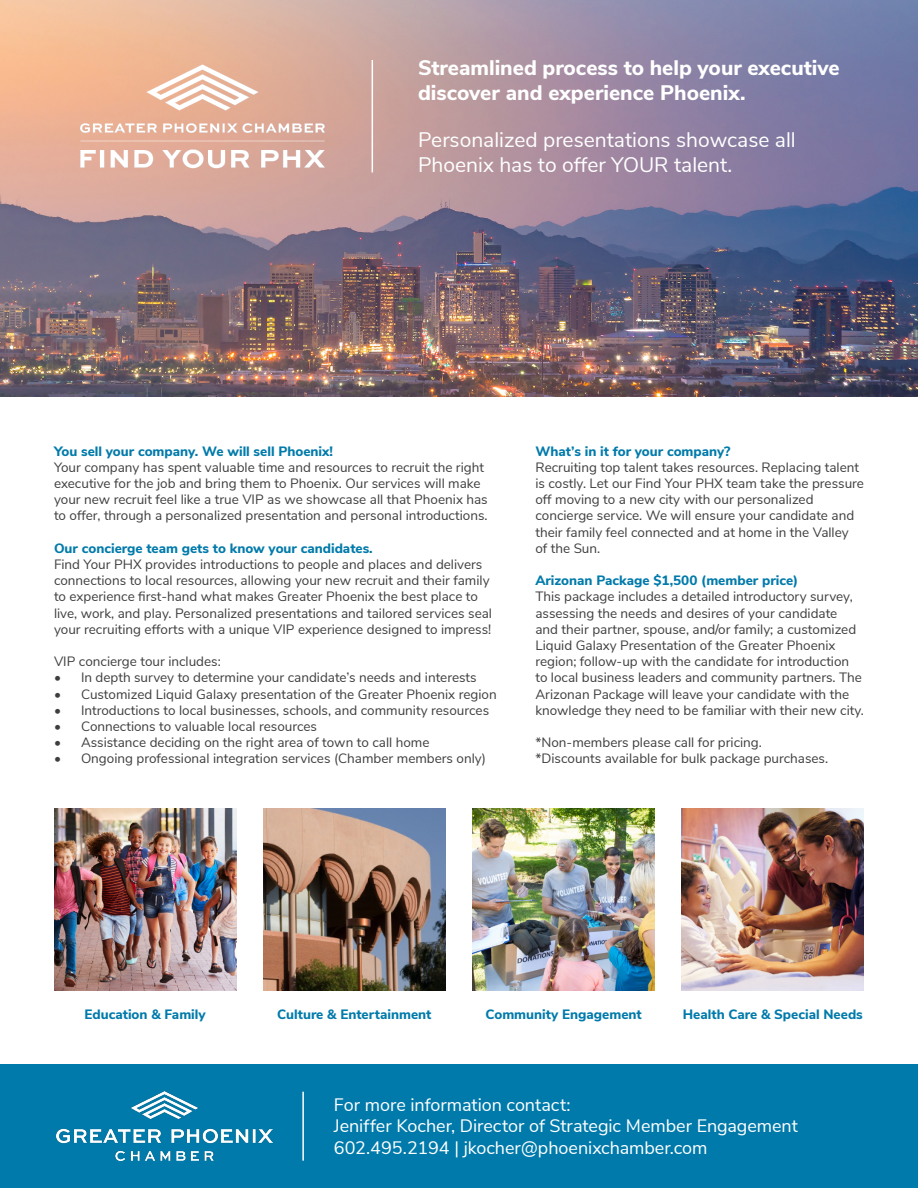
<style>
.page{position:relative;width:918px;height:1188px;background:#fff}
.page>*{position:absolute;margin:0;border:0;box-sizing:border-box;transform-origin:0 0}
.t1{font:800 21px "Nunito Sans";color:#fff}
.t2{font:21px/25.2px "Nunito Sans";color:#fff}
.t3{font:18px/21.6px "Nunito Sans";letter-spacing:-.005em;color:#fff}
.t4{font:13.5px/16.2px "Nunito Sans";color:#3e3e3f}
.t5{font:800 13.5px "Nunito Sans";color:#007aaa}
</style>
<div class="page">
<img style="left:0;top:0;width:918px;height:397px">
<img style="left:54px;top:808px;width:182px;height:183px">
<img style="left:472px;top:808px;width:183px;height:183px">
<img style="left:682px;top:808px;width:182px;height:183px">
<img style="left:263px;top:808px;width:182px;height:183px">
<img style="left:78px;top:64px;width:249px;height:105px">
<hr style="left:372px;top:60px;width:1px;height:112px;background:#fff">
<div style="left:0;top:1064px;width:918px;height:124px;background:#007aaa"></div>
<img style="left:56px;top:1092px;width:216px;height:69px">
<hr style="left:302px;top:1092px;width:2px;height:69px;background:#fff">
<p class="t1" style="left:418px;top:53px;width:423px">Streamlined process to help your executive</p>
<p class="t1" style="left:418px;top:78px;width:329px">discover and experience Phoenix.</p>
<p class="t2" style="left:418px;top:126px;width:379px">Personalized presentations showcase all<br>Phoenix has to offer YOUR talent.</p>
<p class="t5" style="left:54px;top:441px;width:281px">You sell your company. We will sell Phoenix!</p>
<p class="t4" style="left:54px;top:458px;width:435px">Your company has spent valuable time and resources to recruit the right executive for the job and bring them to Phoenix. Our services will make your new recruit feel like a true VIP as we showcase all that Phoenix has to offer, through a personalized presentation and personal introductions.</p>
<p class="t5" style="left:54px;top:538px;width:320px">Our concierge team gets to know your candidates.</p>
<p class="t4" style="left:54px;top:555px;width:440px">Find Your PHX provides introductions to people and places and delivers connections to local resources, allowing your new recruit and their family to experience first-hand what makes Greater Phoenix the best place to live, work, and play. Personalized presentations and tailored services seal your recruiting efforts with a unique VIP experience designed to impress!</p>
<p class="t4" style="left:54px;top:653px;width:168px">VIP concierge tour includes:</p>
<p class="t4" style="left:54px;top:669px;width:424px">• In depth survey to determine your candidate’s needs and interests</p>
<p class="t4" style="left:54px;top:685px;width:444px">• Customized Liquid Galaxy presentation of the Greater Phoenix region</p>
<p class="t4" style="left:54px;top:701px;width:437px">• Introductions to local businesses, schools, and community resources</p>
<p class="t4" style="left:54px;top:717px;width:265px">• Connections to valuable local resources</p>
<p class="t4" style="left:54px;top:734px;width:377px">• Assistance deciding on the right area of town to call home</p>
<p class="t4" style="left:54px;top:750px;width:434px">• Ongoing professional integration services (Chamber members only)</p>
<p class="t5" style="left:535px;top:441px;width:197px">What’s in it for your company?</p>
<p class="t4" style="left:535px;top:458px;width:330px">Recruiting top talent takes resources. Replacing talent is costly. Let our Find Your PHX team take the pressure off moving to a new city with our personalized concierge service. We will ensure your candidate and their family feel connected and at home in the Valley of the Sun.</p>
<p class="t5" style="left:535px;top:571px;width:264px">Arizonan Package $1,500 (member price)</p>
<p class="t4" style="left:535px;top:588px;width:330px">This package includes a detailed introductory survey, assessing the needs and desires of your candidate<br>and their partner, spouse, and/or family; a customized Liquid Galaxy Presentation of the Greater Phoenix region; follow-up with the candidate for introduction to local business leaders and community partners. The Arizonan Package will leave your candidate with the knowledge they need to be familiar with their new city.</p>
<p class="t4" style="left:535px;top:734px;width:228px">*Non-members please call for pricing.</p>
<p class="t4" style="left:535px;top:750px;width:294px">*Discounts available for bulk package purchases.</p>
<p class="t5" style="left:85px;top:1005px;width:123px">Education &amp; Family</p>
<p class="t5" style="left:277px;top:1005px;width:156px">Culture &amp; Entertainment</p>
<p class="t5" style="left:485px;top:1005px;width:158px">Community Engagement</p>
<p class="t5" style="left:683px;top:1005px;width:181px">Health Care &amp; Special Needs</p>
<p class="t3" style="left:334px;top:1093px;width:466px">For more information contact:<br>Jeniffer Kocher, Director of Strategic Member Engagement<br>602.495.2194 | jkocher@phoenixchamber.com</p>
</div>
